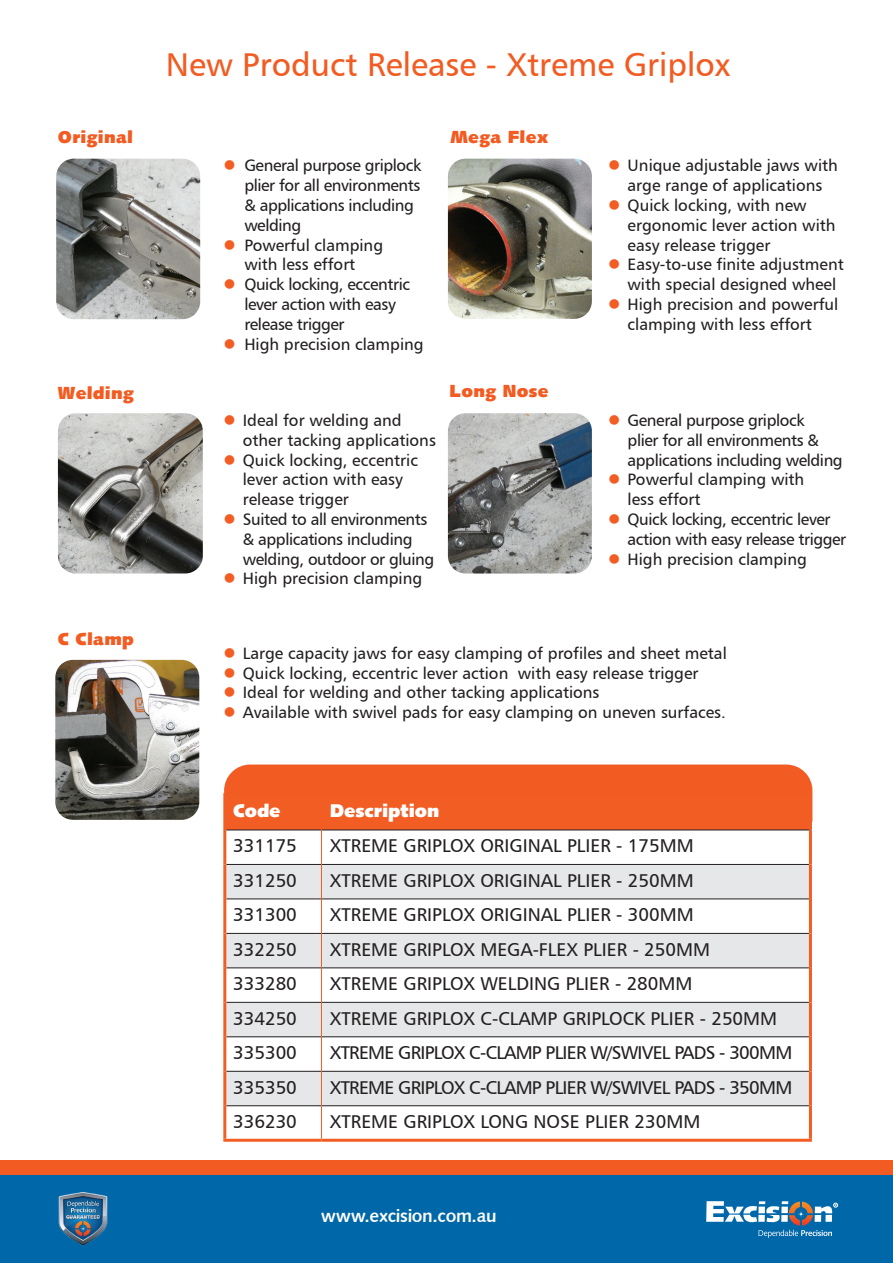
<style>
.page{position:relative;width:893px;height:1263px;background:#fff}
.page>*{position:absolute;margin:0;border:0;box-sizing:border-box;transform-origin:0 0}
.t1{font:33px "Humanist 777 BT Roman B";color:#f25b21}
.t2{font:18.6px "Humanist 777 BT Roman B";color:#231f20}
.t3{font:18.6px "Humanist 777 BT Roman B";letter-spacing:-.04em;color:#231f20}
.t4{font:18.6px "Humanist 531 BT Ultra Black A";color:#fff}
.t5{font:18.45px "Humanist 531 BT Bold A";letter-spacing:-.02em;color:#fff}
.t6{font:17.7px "Humanist 531 BT Ultra Black A";letter-spacing:.02em;color:#f25b21}
.t7{font:16.5px/19.8px "Humanist 777 BT Roman B";color:#231f20}
.t8{font:16.5px/19.8px "Humanist 777 BT Roman B";letter-spacing:-.025em;color:#231f20}
.s1{color:#f25d24}
</style>
<div class="page">
<div style="left:0;top:1161px;width:893px;height:15px;background:#f25b21"></div>
<div style="left:0;top:1176px;width:893px;height:87px;background:#0068a9"></div>
<img style="left:58px;top:1192px;width:50px;height:54px">
<svg style="left:706px;top:1201px;width:132px;height:37px"></svg>
<div style="left:224px;top:764px;width:588px;height:66px;background:#f25d24"></div>
<svg style="left:226px;top:831px;width:583px;height:308px"></svg>
<svg style="left:226px;top:865px;width:583px;height:240px;fill:#e6e7e9"></svg>
<hr style="left:226px;top:830px;width:95px;height:1px;background:#231f20">
<hr style="left:322px;top:830px;width:490px;height:1px;background:#231f20">
<hr style="left:226px;top:864px;width:95px;height:1px;background:#231f20">
<hr style="left:322px;top:864px;width:487px;height:1px;background:#231f20">
<hr style="left:226px;top:899px;width:95px;height:1px;background:#231f20">
<hr style="left:322px;top:899px;width:487px;height:1px;background:#231f20">
<hr style="left:226px;top:933px;width:95px;height:1px;background:#231f20">
<hr style="left:322px;top:933px;width:487px;height:1px;background:#231f20">
<hr style="left:226px;top:967px;width:95px;height:1px;background:#231f20">
<hr style="left:322px;top:967px;width:487px;height:1px;background:#231f20">
<hr style="left:226px;top:1002px;width:95px;height:1px;background:#231f20">
<hr style="left:322px;top:1002px;width:487px;height:1px;background:#231f20">
<hr style="left:226px;top:1036px;width:95px;height:1px;background:#231f20">
<hr style="left:322px;top:1036px;width:487px;height:1px;background:#231f20">
<hr style="left:226px;top:1071px;width:95px;height:1px;background:#231f20">
<hr style="left:322px;top:1071px;width:487px;height:1px;background:#231f20">
<hr style="left:226px;top:1105px;width:95px;height:1px;background:#231f20">
<hr style="left:322px;top:1105px;width:487px;height:1px;background:#231f20">
<hr style="left:321px;top:796px;width:1px;height:34px;background:#f25d24">
<hr style="left:321px;top:830px;width:1px;height:34px;background:#f25d24">
<hr style="left:321px;top:864px;width:1px;height:35px;background:#f25d24">
<hr style="left:321px;top:899px;width:1px;height:34px;background:#f25d24">
<hr style="left:321px;top:933px;width:1px;height:35px;background:#f25d24">
<hr style="left:321px;top:968px;width:1px;height:34px;background:#f25d24">
<hr style="left:321px;top:1002px;width:1px;height:35px;background:#f25d24">
<hr style="left:321px;top:1037px;width:1px;height:34px;background:#f25d24">
<hr style="left:321px;top:1071px;width:1px;height:35px;background:#f25d24">
<hr style="left:321px;top:1106px;width:1px;height:33px;background:#f25d24">
<hr style="left:223px;top:793px;width:98px;height:3px;background:#f25d24">
<hr style="left:223px;top:796px;width:3px;height:34px;background:#f25d24">
<hr style="left:321px;top:793px;width:491px;height:3px;background:#f25d24">
<hr style="left:223px;top:830px;width:3px;height:34px;background:#f25d24">
<hr style="left:223px;top:864px;width:3px;height:35px;background:#f25d24">
<hr style="left:223px;top:899px;width:3px;height:34px;background:#f25d24">
<hr style="left:223px;top:933px;width:3px;height:35px;background:#f25d24">
<hr style="left:223px;top:968px;width:3px;height:34px;background:#f25d24">
<hr style="left:223px;top:1002px;width:3px;height:35px;background:#f25d24">
<hr style="left:223px;top:1037px;width:3px;height:34px;background:#f25d24">
<hr style="left:223px;top:1071px;width:3px;height:35px;background:#f25d24">
<hr style="left:223px;top:1106px;width:3px;height:33px;background:#f25d24">
<hr style="left:223px;top:1139px;width:98px;height:3px;background:#f25d24">
<hr style="left:321px;top:1139px;width:491px;height:3px;background:#f25d24">
<hr style="left:809px;top:796px;width:3px;height:34px;background:#f25d24">
<hr style="left:809px;top:830px;width:3px;height:34px;background:#f25d24">
<hr style="left:809px;top:864px;width:3px;height:35px;background:#f25d24">
<hr style="left:809px;top:899px;width:3px;height:34px;background:#f25d24">
<hr style="left:809px;top:933px;width:3px;height:35px;background:#f25d24">
<hr style="left:809px;top:968px;width:3px;height:34px;background:#f25d24">
<hr style="left:809px;top:1002px;width:3px;height:35px;background:#f25d24">
<hr style="left:809px;top:1037px;width:3px;height:34px;background:#f25d24">
<hr style="left:809px;top:1071px;width:3px;height:35px;background:#f25d24">
<hr style="left:809px;top:1106px;width:3px;height:33px;background:#f25d24">
<img style="left:56px;top:159px;width:144px;height:160px">
<img style="left:58px;top:413px;width:145px;height:160px">
<img style="left:448px;top:413px;width:144px;height:160px">
<img style="left:55px;top:660px;width:144px;height:160px">
<img style="left:448px;top:159px;width:144px;height:160px">
<p class="t6" style="left:58px;top:125px;width:77px">Original</p>
<h1 class="t1" style="left:166px;top:44px;width:566px">New Product Release - Xtreme Griplox</h1>
<p class="t8" style="left:244px;top:155px;width:179px;text-indent:-21px"><span class="s1">●</span> General purpose griplock plier for all environments &amp; applications including welding</p>
<p class="t7" style="left:223px;top:235px;width:161px;text-align:center"><span class="s1">●</span> Powerful clamping with less effort</p>
<p class="t8" style="left:244px;top:274px;width:167px;text-indent:-21px"><span class="s1">●</span> Quick locking, eccentric lever action with easy release trigger</p>
<p class="t7" style="left:223px;top:334px;width:202px"><span class="s1">●</span> High precision clamping</p>
<p class="t6" style="left:450px;top:125px;width:99px">Mega Flex</p>
<p class="t7" style="left:608px;top:155px;width:231px;text-align:center"><span class="s1">●</span> Unique adjustable jaws with arge range of applications</p>
<p class="t7" style="left:628px;top:195px;width:209px;text-indent:-20px"><span class="s1">●</span> Quick locking, with new ergonomic lever action with easy release trigger</p>
<p class="t7" style="left:628px;top:254px;width:218px;text-indent:-20px"><span class="s1">●</span> Easy-to-use finite adjustment with special designed wheel</p>
<p class="t7" style="left:608px;top:294px;width:232px;text-align:center"><span class="s1">●</span> High precision and powerful clamping with less effort</p>
<p class="t6" style="left:58px;top:382px;width:77px">Welding</p>
<p class="t6" style="left:450px;top:380px;width:100px">Long Nose</p>
<p class="t7" style="left:243px;top:410px;width:195px;text-indent:-20px"><span class="s1">●</span> Ideal for welding and other tacking applications</p>
<p class="t7" style="left:243px;top:450px;width:177px;text-indent:-20px"><span class="s1">●</span> Quick locking, eccentric lever action with easy release trigger</p>
<p class="t8" style="left:243px;top:509px;width:193px;text-indent:-20px"><span class="s1">●</span> Suited to all environments &amp; applications including welding, outdoor or gluing</p>
<p class="t7" style="left:223px;top:568px;width:200px"><span class="s1">●</span> High precision clamping</p>
<p class="t8" style="left:628px;top:410px;width:217px;text-indent:-20px"><span class="s1">●</span> General purpose griplock<br>plier for all environments &amp; applications including welding</p>
<p class="t7" style="left:628px;top:469px;width:178px;text-indent:-20px"><span class="s1">●</span> Powerful clamping with less effort</p>
<p class="t8" style="left:628px;top:509px;width:220px;text-indent:-20px"><span class="s1">●</span> Quick locking, eccentric lever action with easy release trigger</p>
<p class="t7" style="left:608px;top:549px;width:200px"><span class="s1">●</span> High precision clamping</p>
<p class="t6" style="left:58px;top:627px;width:77px">C Clamp</p>
<p class="t7" style="left:223px;top:643px;width:505px"><span class="s1">●</span> Large capacity jaws for easy clamping of profiles and sheet metal</p>
<p class="t7" style="left:223px;top:663px;width:477px"><span class="s1">●</span> Quick locking, eccentric lever action with easy release trigger</p>
<p class="t7" style="left:223px;top:682px;width:378px"><span class="s1">●</span> Ideal for welding and other tacking applications</p>
<p class="t7" style="left:223px;top:702px;width:504px"><span class="s1">●</span> Available with swivel pads for easy clamping on uneven surfaces.</p>
<p class="t4" style="left:233px;top:799px;width:49px">Code</p>
<p class="t4" style="left:330px;top:799px;width:111px">Description</p>
<p class="t2" style="left:233px;top:834px;width:65px">331175</p>
<p class="t2" style="left:330px;top:834px;width:366px">XTREME GRIPLOX ORIGINAL PLIER - 175MM</p>
<p class="t2" style="left:233px;top:869px;width:65px">331250</p>
<p class="t2" style="left:330px;top:869px;width:366px">XTREME GRIPLOX ORIGINAL PLIER - 250MM</p>
<p class="t2" style="left:233px;top:903px;width:65px">331300</p>
<p class="t2" style="left:330px;top:903px;width:366px">XTREME GRIPLOX ORIGINAL PLIER - 300MM</p>
<p class="t2" style="left:233px;top:938px;width:65px">332250</p>
<p class="t2" style="left:330px;top:938px;width:382px">XTREME GRIPLOX MEGA-FLEX PLIER - 250MM</p>
<p class="t2" style="left:233px;top:972px;width:65px">333280</p>
<p class="t2" style="left:330px;top:972px;width:364px">XTREME GRIPLOX WELDING PLIER - 280MM</p>
<p class="t2" style="left:233px;top:1007px;width:65px">334250</p>
<p class="t2" style="left:330px;top:1007px;width:449px">XTREME GRIPLOX C-CLAMP GRIPLOCK PLIER - 250MM</p>
<p class="t2" style="left:233px;top:1041px;width:65px">335300</p>
<p class="t3" style="left:330px;top:1041px;width:464px">XTREME GRIPLOX C-CLAMP PLIER W/SWIVEL PADS - 300MM</p>
<p class="t2" style="left:233px;top:1075px;width:65px">335350</p>
<p class="t3" style="left:330px;top:1075px;width:464px">XTREME GRIPLOX C-CLAMP PLIER W/SWIVEL PADS - 350MM</p>
<p class="t2" style="left:233px;top:1110px;width:65px">336230</p>
<p class="t2" style="left:330px;top:1110px;width:372px">XTREME GRIPLOX LONG NOSE PLIER 230MM</p>
<p class="t5" style="left:321px;top:1204px;width:177px">www.excision.com.au</p>
</div>
